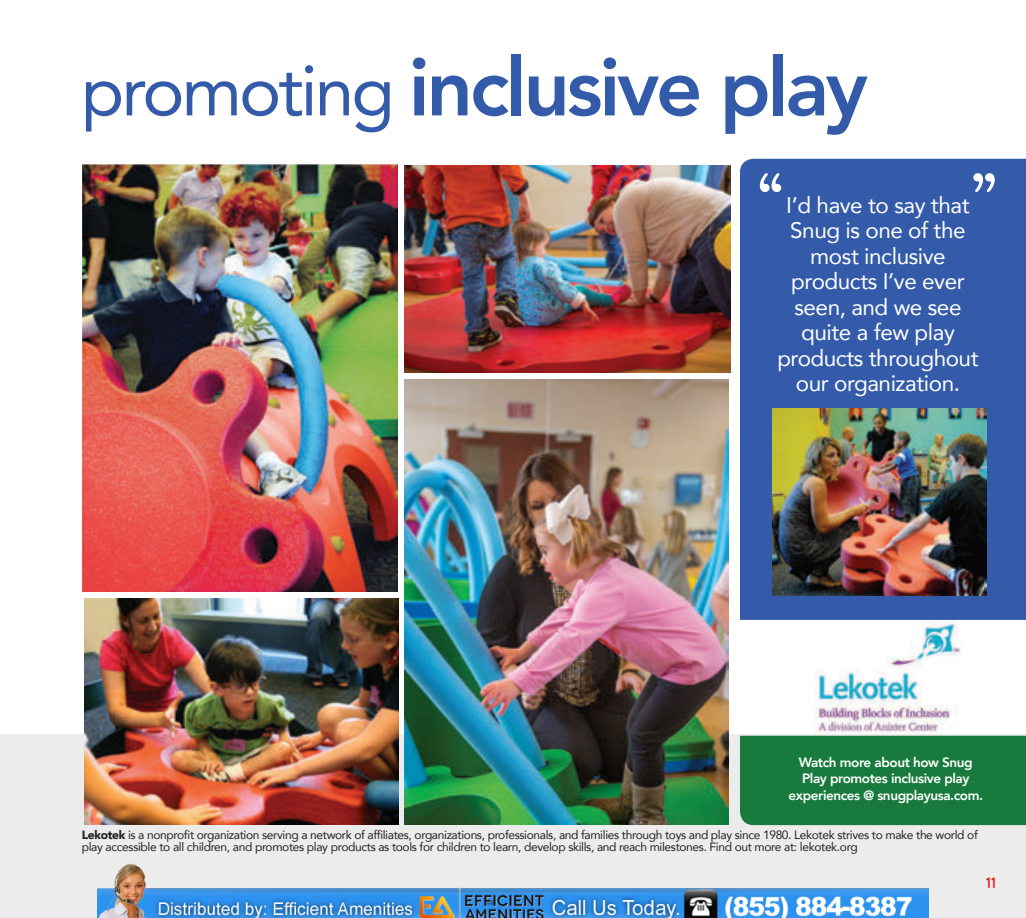
<style>
.page{position:relative;width:1026px;height:918px;background:#fff}
.page>*{position:absolute;margin:0;border:0;box-sizing:border-box;transform-origin:0 0}
.t1{font:800 81px "Avenir";letter-spacing:-.04em;color:#345ba9}
.t2{font:64.5px "American Typewriter";color:#fff}
.t3{font:22.5px/25.5px "Avenir";letter-spacing:-.02em;color:#fff;text-align:center}
.t4{font:700 15px "Quicksand";color:#ec2127}
.t5{font:800 13.5px/16.5px "Avenir";letter-spacing:-.03em;color:#fff;text-align:center}
.t6{font:12px/12px "Avenir";letter-spacing:-.03em;color:#231f20}
.s1{font-weight:400;font-size:70.8px}
.s2{font-weight:900}
</style>
<div class="page">
<div style="left:0;top:734px;width:1026px;height:184px;background:#edeced"></div>
<div style="left:740px;top:159px;width:286px;height:461px;background:#345ba9"></div>
<div style="left:740px;top:736px;width:286px;height:89px;background:#187b3d"></div>
<img style="left:815px;top:621px;width:146px;height:113px">
<img style="left:772px;top:408px;width:215px;height:187px">
<img style="left:404px;top:379px;width:324px;height:446px">
<img style="left:85px;top:598px;width:313px;height:226px">
<img style="left:82px;top:164px;width:316px;height:428px">
<img style="left:404px;top:165px;width:326px;height:208px">
<img style="left:97px;top:863px;width:832px;height:55px">
<h1 class="t1" style="left:81px;top:24px;width:788px"><span class="s1">promoting</span> inclusive play</h1>
<h2 class="t2" style="left:756px;top:148px;width:30px">“</h2>
<h2 class="t2" style="left:970px;top:148px;width:30px">”</h2>
<h3 class="t3" style="left:777px;top:192px;width:203px">I’d have to say that<br>Snug is one of the most inclusive products I’ve ever seen, and we see quite a few play products throughout our organization.</h3>
<p class="t5" style="left:789px;top:754px;width:196px">Watch more about how Snug<br>Play promotes inclusive play experiences @ snugplayusa.com.</p>
<p class="t6" style="left:82px;top:829px;width:897px"><span class="s2">Lekotek</span> is a nonprofit organization serving a network of affiliates, organizations, professionals, and families through toys and play since 1980. Lekotek strives to make the world of play accessible to all children, and promotes play products as tools for children to learn, develop skills, and reach milestones. Find out more at: lekotek.org</p>
<p class="t4" style="left:986px;top:874px;width:12px">11</p>
</div>
